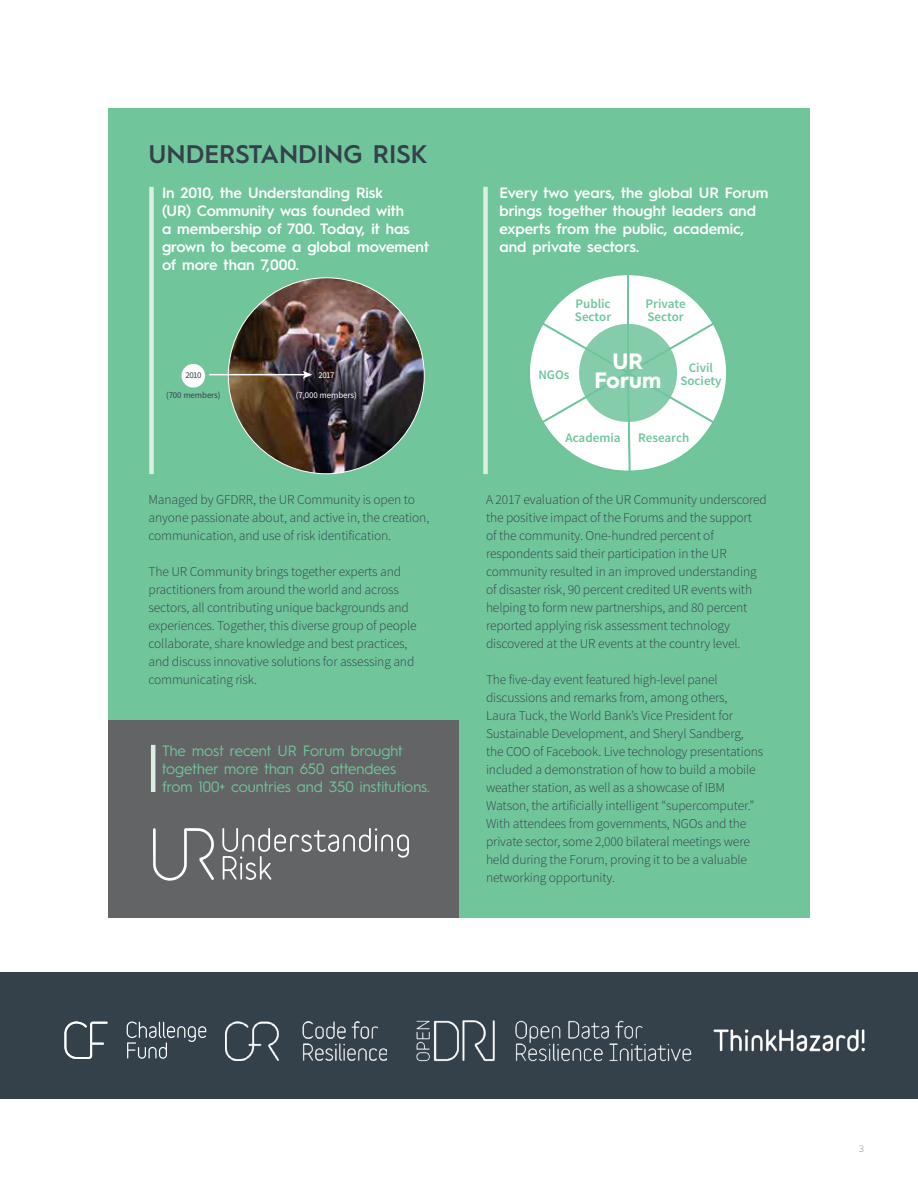
<style>
.page{position:relative;width:918px;height:1188px;background:#fff}
.page>*{position:absolute;margin:0;border:0;box-sizing:border-box;transform-origin:0 0}
.t1{font:600 25.5px "Hurme Geometric Sans 1";color:#34414b}
.t2{font:700 22.35px/18.6px "Hurme Geometric Sans 1";color:#fff;text-align:center}
.t3{font:600 15px/18px "Hurme Geometric Sans 1";color:#fff}
.t4{font:15px/18px "Hurme Geometric Sans 1";color:#71c59b}
.t5{font:300 13.5px/18px "Source Sans Pro";letter-spacing:-.01em;color:#34414b}
.t6{font:600 13.05px/13px "Source Sans Pro";color:#6fc59b}
.t7{font:9px "Sharp Sans No 1";color:#939598}
.t8{font:8.85px "Source Sans Pro";letter-spacing:-.01em;color:#fff}
.t9{font:8.85px "Source Sans Pro";letter-spacing:-.01em;color:#34414b}
</style>
<div class="page">
<div style="left:0;top:972px;width:918px;height:126px;background:#34414b"></div>
<img style="left:225px;top:1021px;width:162px;height:39px">
<img style="left:713px;top:1029px;width:152px;height:23px">
<img style="left:416px;top:1020px;width:276px;height:42px">
<div style="left:108px;top:108px;width:702px;height:810px;background:#71c59b"></div>
<svg style="left:530px;top:275px;width:196px;height:196px"></svg>
<svg style="left:579px;top:324px;width:98px;height:98px;background:#83cca9"></svg>
<img style="left:228px;top:278px;width:196px;height:196px;border-radius:98px">
<div style="left:181px;top:364px;width:24px;height:24px;background:#fff;border-radius:50%"></div>
<hr style="left:209px;top:374px;width:96px;height:1px;background:#fff">
<svg style="left:303px;top:371px;width:9px;height:8px"></svg>
<div style="left:149px;top:187px;width:5px;height:287px;background:#daeee1"></div>
<div style="left:483px;top:187px;width:5px;height:287px;background:#daeee1"></div>
<div style="left:108px;top:720px;width:351px;height:198px;background:#636466"></div>
<hr style="left:151px;top:745px;width:4px;height:47px;background:#daeee1">
<svg style="left:127px;top:1022px;width:79px;height:20px"></svg>
<svg style="left:64px;top:1022px;width:44px;height:37px"></svg>
<svg style="left:153px;top:828px;width:61px;height:53px"></svg>
<svg style="left:222px;top:828px;width:187px;height:52px"></svg>
<h1 class="t1" style="left:148px;top:137px;width:280px">UNDERSTANDING RISK</h1>
<p class="t3" style="left:162px;top:183px;width:269px">In 2010, the Understanding Risk<br>(UR) Community was founded with<br>a membership of 700. Today, it has grown to become a global movement of more than 7,000.</p>
<p class="t9" style="left:185px;top:370px;width:18px">2010</p>
<p class="t8" style="left:318px;top:370px;width:18px">2017</p>
<p class="t9" style="left:166px;top:389px;width:56px">(700 members)</p>
<p class="t8" style="left:296px;top:389px;width:62px">(7,000 members)</p>
<p class="t5" style="left:148px;top:491px;width:282px">Managed by GFDRR, the UR Community is open to anyone passionate about, and active in, the creation, communication, and use of risk identification.</p>
<p class="t5" style="left:148px;top:563px;width:270px">The UR Community brings together experts and practitioners from around the world and across sectors, all contributing unique backgrounds and experiences. Together, this diverse group of people collaborate, share knowledge and best practices, and discuss innovative solutions for assessing and communicating risk.</p>
<p class="t4" style="left:162px;top:741px;width:270px">The most recent UR Forum brought together more than 650 attendees from 100+ countries and 350 institutions.</p>
<p class="t3" style="left:500px;top:183px;width:270px">Every two years, the global UR Forum brings together thought leaders and experts from the public, academic, and private sectors.</p>
<p class="t6" style="left:575px;top:298px;width:38px">Public<br>Sector</p>
<p class="t6" style="left:646px;top:298px;width:42px">Private<br>Sector</p>
<p class="t6" style="left:538px;top:369px;width:33px">NGOs</p>
<h2 class="t2" style="left:594px;top:351px;width:68px">UR<br>Forum</h2>
<p class="t6" style="left:680px;top:361px;width:43px;text-align:center">Civil<br>Society</p>
<p class="t6" style="left:566px;top:432px;width:57px">Academia</p>
<p class="t6" style="left:638px;top:432px;width:53px">Research</p>
<p class="t5" style="left:486px;top:491px;width:282px">A 2017 evaluation of the UR Community underscored the positive impact of the Forums and the support<br>of the community. One-hundred percent of respondents said their participation in the UR community resulted in an improved understanding of disaster risk, 90 percent credited UR events with helping to form new partnerships, and 80 percent reported applying risk assessment technology discovered at the UR events at the country level.</p>
<p class="t5" style="left:486px;top:671px;width:279px">The five-day event featured high-level panel discussions and remarks from, among others,<br>Laura Tuck, the World Bank’s Vice President for Sustainable Development, and Sheryl Sandberg, the COO of Facebook. Live technology presentations included a demonstration of how to build a mobile weather station, as well as a showcase of IBM Watson, the artificially intelligent “supercomputer.” With attendees from governments, NGOs and the private sector, some 2,000 bilateral meetings were held during the Forum, proving it to be a valuable networking opportunity.</p>
<p class="t7" style="left:859px;top:1142px;width:7px">3</p>
</div>
